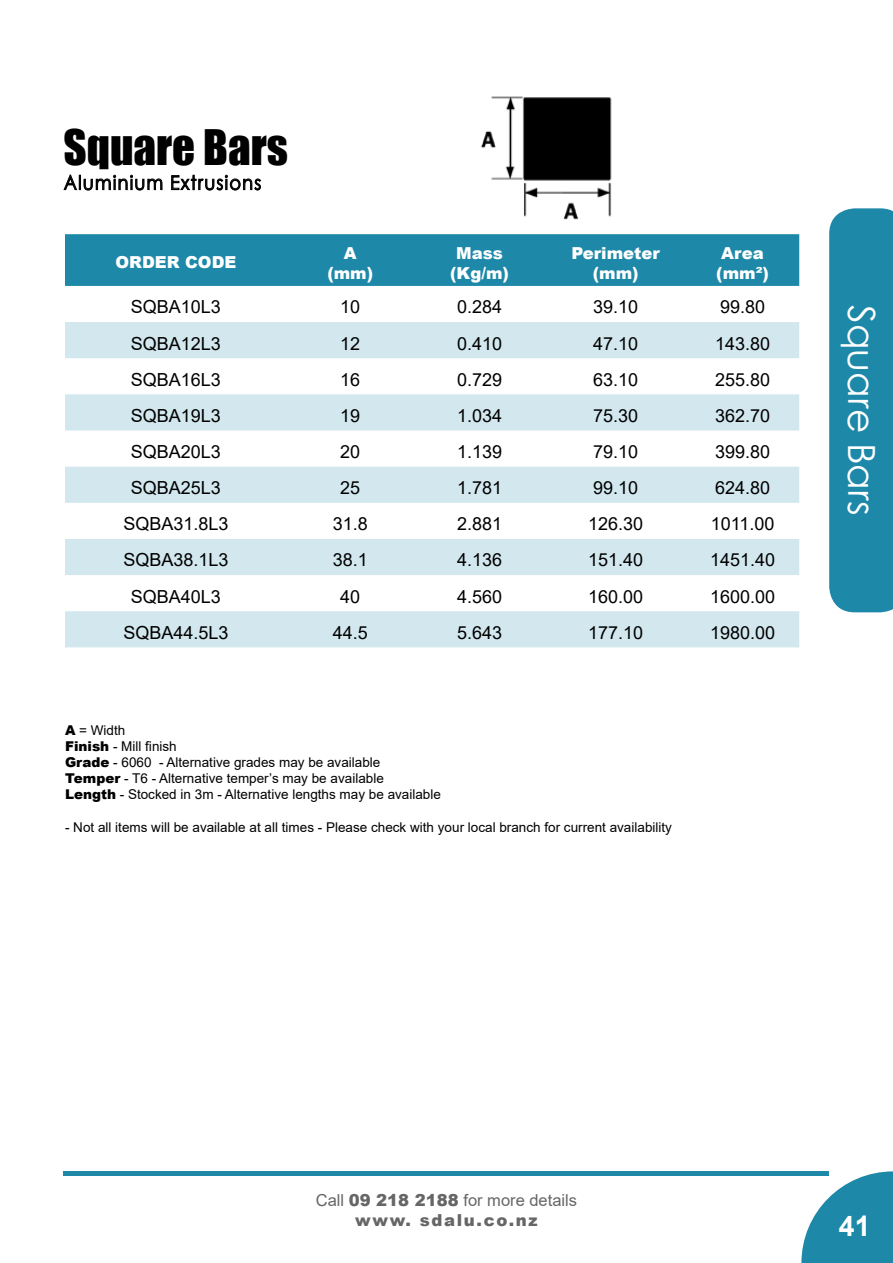
<style>
.page{position:relative;width:893px;height:1263px;background:#fff}
.page>*{position:absolute;margin:0;border:0;box-sizing:border-box;transform-origin:0 0}
.t1{font:45px "Impact";color:#000}
.t2{font:37.5px "ST Xihei";color:#fff}
.t3{font:700 28.5px "Arial";color:#fff}
.t4{font:19.5px "ST Xihei";letter-spacing:.07em;color:#000;scale:.91 1}
.t5{font:18px "Arial";color:#000}
.t6{font:900 16.5px/19.8px "Arial";color:#fff;text-align:center}
.t7{font:900 16.5px/19.8px "Arial";letter-spacing:.1em;color:#666;text-align:center}
.t8{font:13.5px/16.2px "Arial";color:#000}
.s1{font-weight:900}
.s2{font-weight:400}
</style>
<div class="page">
<div style="left:64px;top:1171px;width:765px;height:5px;background:#1e88a8"></div>
<svg style="left:801px;top:1171px;width:92px;height:92px"></svg>
<div style="left:829px;top:208px;width:64px;height:404px;background:#1e88a8"></div>
<svg style="left:63px;top:174px;width:100px;height:17px"></svg>
<svg style="left:171px;top:174px;width:90px;height:17px"></svg>
<div style="left:65px;top:234px;width:734px;height:52px;background:#1e88a8"></div>
<svg style="left:65px;top:322px;width:734px;height:325px;fill:#d2e7ee"></svg>
<img style="left:481px;top:96px;width:131px;height:124px">
<h1 class="t1" style="left:63px;top:112px;width:226px">Square Bars</h1>
<p class="t4" style="left:64px;top:169px;width:218px">Aluminium Extrusions</p>
<p class="t6" style="left:115px;top:252px;width:122px">ORDER CODE</p>
<p class="t6" style="left:327px;top:243px;width:47px">A (mm)</p>
<p class="t6" style="left:450px;top:243px;width:60px">Mass (Kg/m)</p>
<p class="t6" style="left:571px;top:243px;width:90px">Perimeter (mm)</p>
<p class="t6" style="left:716px;top:243px;width:54px">Area (mm²)</p>
<p class="t5" style="left:131px;top:295px;width:92px">SQBA10L3</p>
<p class="t5" style="left:340px;top:295px;width:22px">10</p>
<p class="t5" style="left:457px;top:295px;width:47px">0.284</p>
<p class="t5" style="left:593px;top:295px;width:47px">39.10</p>
<p class="t5" style="left:720px;top:295px;width:47px">99.80</p>
<p class="t5" style="left:131px;top:331px;width:92px">SQBA12L3</p>
<p class="t5" style="left:340px;top:331px;width:22px">12</p>
<p class="t5" style="left:457px;top:331px;width:47px">0.410</p>
<p class="t5" style="left:593px;top:331px;width:47px">47.10</p>
<p class="t5" style="left:715px;top:331px;width:57px">143.80</p>
<p class="t5" style="left:131px;top:367px;width:92px">SQBA16L3</p>
<p class="t5" style="left:340px;top:367px;width:22px">16</p>
<p class="t5" style="left:457px;top:367px;width:47px">0.729</p>
<p class="t5" style="left:593px;top:367px;width:47px">63.10</p>
<p class="t5" style="left:715px;top:367px;width:57px">255.80</p>
<p class="t5" style="left:131px;top:403px;width:92px">SQBA19L3</p>
<p class="t5" style="left:340px;top:403px;width:22px">19</p>
<p class="t5" style="left:457px;top:403px;width:47px">1.034</p>
<p class="t5" style="left:593px;top:403px;width:47px">75.30</p>
<p class="t5" style="left:715px;top:403px;width:57px">362.70</p>
<p class="t5" style="left:131px;top:439px;width:92px">SQBA20L3</p>
<p class="t5" style="left:340px;top:439px;width:22px">20</p>
<p class="t5" style="left:457px;top:439px;width:47px">1.139</p>
<p class="t5" style="left:593px;top:439px;width:47px">79.10</p>
<p class="t5" style="left:715px;top:439px;width:57px">399.80</p>
<p class="t5" style="left:131px;top:475px;width:92px">SQBA25L3</p>
<p class="t5" style="left:340px;top:475px;width:22px">25</p>
<p class="t5" style="left:457px;top:475px;width:47px">1.781</p>
<p class="t5" style="left:593px;top:475px;width:47px">99.10</p>
<p class="t5" style="left:715px;top:475px;width:57px">624.80</p>
<p class="t5" style="left:123px;top:511px;width:107px">SQBA31.8L3</p>
<p class="t5" style="left:333px;top:511px;width:37px">31.8</p>
<p class="t5" style="left:457px;top:511px;width:47px">2.881</p>
<p class="t5" style="left:588px;top:511px;width:57px">126.30</p>
<p class="t5" style="left:711px;top:511px;width:65px">1011.00</p>
<p class="t5" style="left:123px;top:548px;width:107px">SQBA38.1L3</p>
<p class="t5" style="left:333px;top:548px;width:37px">38.1</p>
<p class="t5" style="left:457px;top:548px;width:47px">4.136</p>
<p class="t5" style="left:588px;top:548px;width:57px">151.40</p>
<p class="t5" style="left:710px;top:548px;width:67px">1451.40</p>
<p class="t5" style="left:131px;top:584px;width:92px">SQBA40L3</p>
<p class="t5" style="left:340px;top:584px;width:22px">40</p>
<p class="t5" style="left:457px;top:584px;width:47px">4.560</p>
<p class="t5" style="left:588px;top:584px;width:57px">160.00</p>
<p class="t5" style="left:710px;top:584px;width:67px">1600.00</p>
<p class="t5" style="left:123px;top:620px;width:107px">SQBA44.5L3</p>
<p class="t5" style="left:333px;top:620px;width:37px">44.5</p>
<p class="t5" style="left:457px;top:620px;width:47px">5.643</p>
<p class="t5" style="left:588px;top:620px;width:57px">177.10</p>
<p class="t5" style="left:710px;top:620px;width:67px">1980.00</p>
<p class="t8" style="left:65px;top:721px;width:377px"><span class="s1">A</span> = Width<br><span class="s1">Finish</span> - Mill finish<br><span class="s1">Grade</span> - 6060 - Alternative grades may be available<br><span class="s1">Temper</span> - T6 - Alternative temper’s may be available<br><span class="s1">Length</span> - Stocked in 3m - Alternative lengths may be available</p>
<p class="t8" style="left:65px;top:819px;width:608px">- Not all items will be available at all times - Please check with your local branch for current availability</p>
<h2 class="t2" style="left:888px;top:305px;width:212px;rotate:90deg">Square Bars</h2>
<p class="t7" style="left:316px;top:1189px;width:263px"><span class="s2">Call</span> 09 218 2188 <span class="s2">for more details </span>www. sdalu.co.nz</p>
<h3 class="t3" style="left:839px;top:1206px;width:33px">41</h3>
</div>
